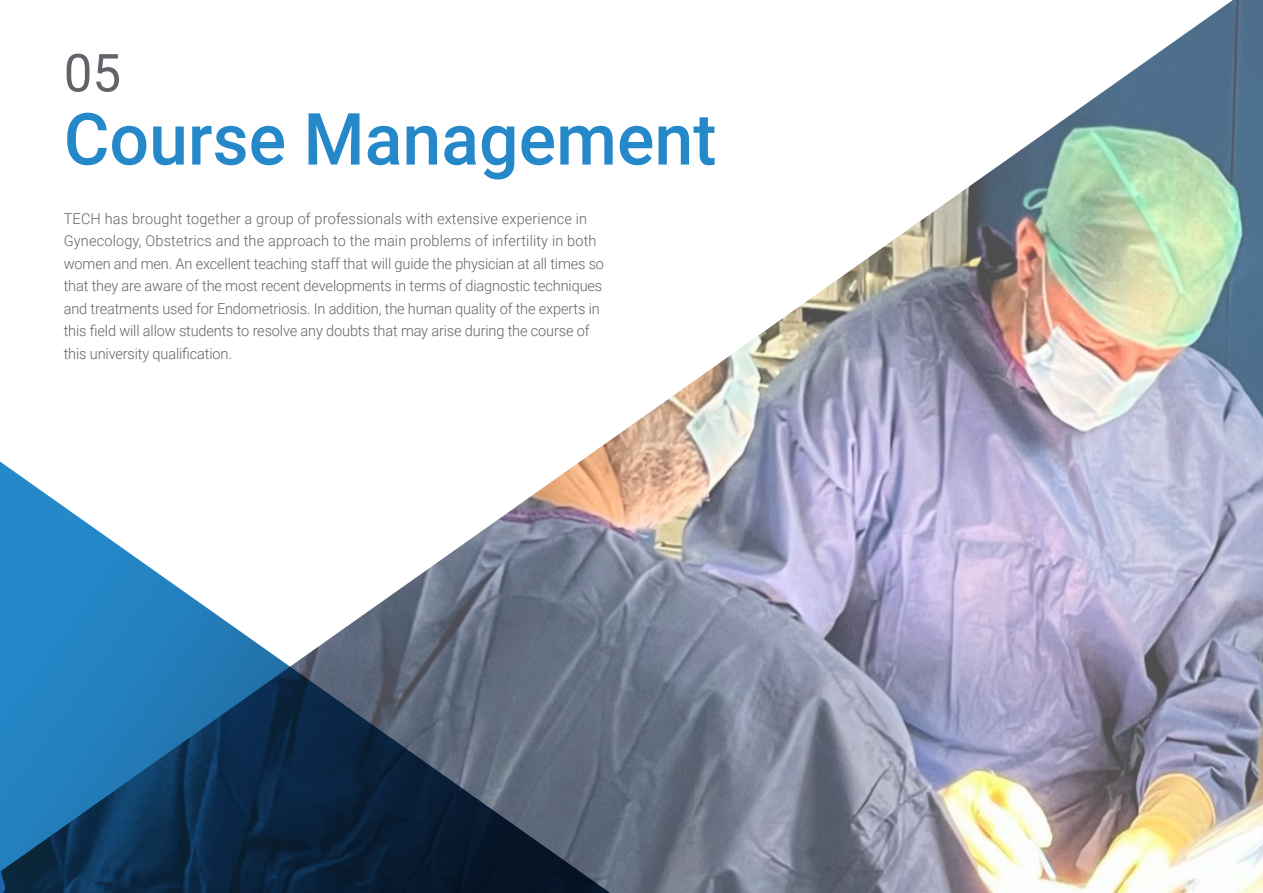
<style>
.page{position:relative;width:1263px;height:893px;background:#fff}
.page>*{position:absolute;margin:0;border:0;box-sizing:border-box;transform-origin:0 0}
.t1{font:500 72px "Roboto";color:#2488c9}
.t2{font:52.5px "Roboto";color:#61646a}
.t3{font:300 15px/22.5px "Roboto";letter-spacing:-.01em;color:#61646a}
</style>
<div class="page">
<img style="left:602px;top:0;width:661px;height:893px">
<svg style="left:0;top:446px;width:640px;height:447px"></svg>
<h2 class="t2" style="left:64px;top:36px;width:59px">05</h2>
<h1 class="t1" style="left:64px;top:89px;width:654px">Course Management</h1>
<p class="t3" style="left:64px;top:207px;width:542px">TECH has brought together a group of professionals with extensive experience in Gynecology, Obstetrics and the approach to the main problems of infertility in both women and men. An excellent teaching staff that will guide the physician at all times so that they are aware of the most recent developments in terms of diagnostic techniques and treatments used for Endometriosis. In addition, the human quality of the experts in this field will allow students to resolve any doubts that may arise during the course of this university qualification.</p>
</div>
